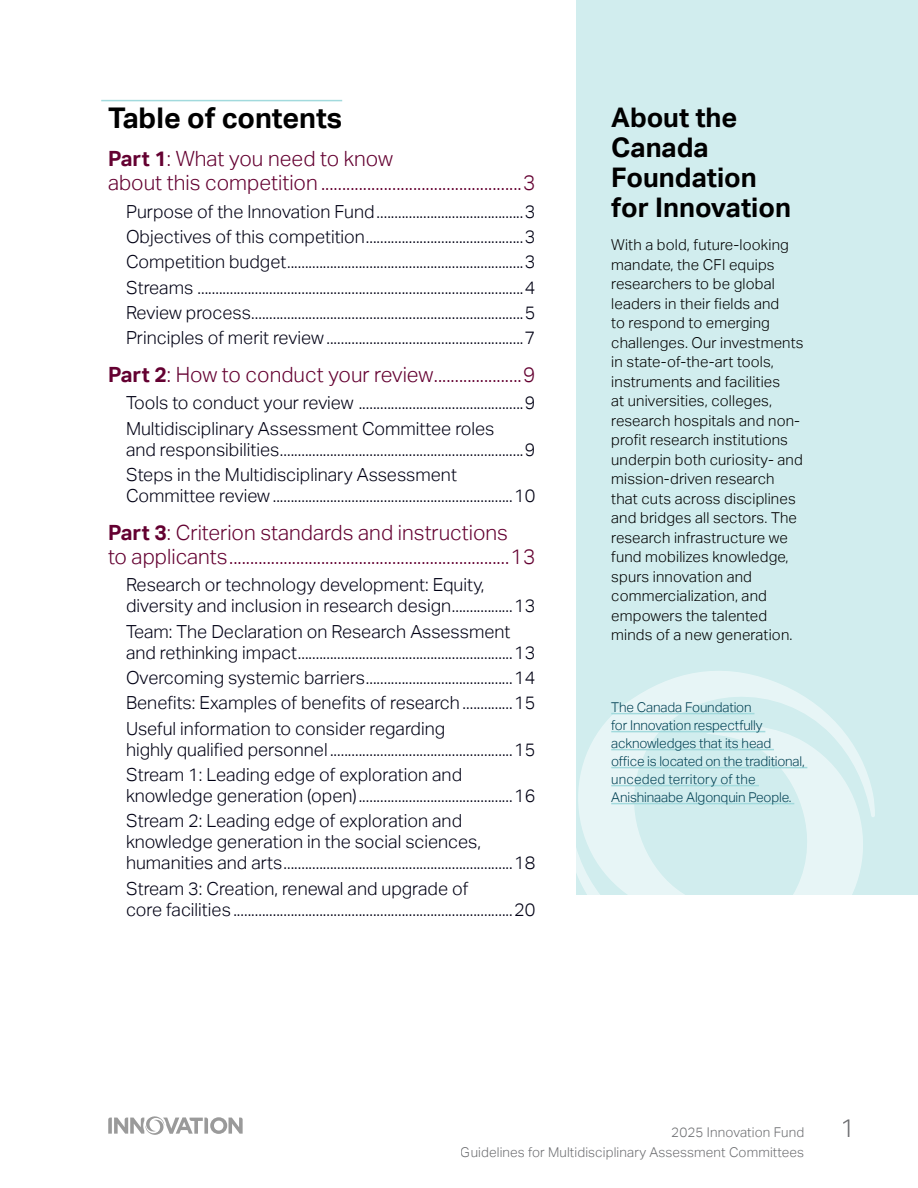
<style>
.page{position:relative;width:918px;height:1188px;background:#fff}
.page>*{position:absolute;margin:0;border:0;box-sizing:border-box;transform-origin:0 0}
.TOC_title{font:700 28.5px "Aktiv Grotesk";color:#000}
.H2_no_Toc{font:700 27px/30px "Aktiv Grotesk";color:#000}
.t1{font:300 25.5px "Aktiv Grotesk";color:#6d6e71}
.t2{font:300 21px/24px "Aktiv Grotesk";color:#640031}
.t3{font:300 18px/21px "Aktiv Grotesk";color:#000014}
.Body{font:300 15px/19.5px "Aktiv Grotesk";letter-spacing:.01em;color:#000}
.Body-2{font:300 13.5px/18px "Aktiv Grotesk";letter-spacing:-.01em;color:#004053}
.t4{font:300 13.5px/19.4px "Aktiv Grotesk";letter-spacing:.01em;color:#6d6e71;text-align:right}
.s1{font-weight:700}
</style>
<div class="page">
<hr style="left:101px;top:100px;width:241px;height:1px;background:#a2dadd">
<div style="left:577px;top:0;width:341px;height:894px;background:#d1edee"></div>
<svg style="left:577px;top:671px;width:298px;height:224px"></svg>
<hr style="left:611px;top:713px;width:143px;height:1px;background:#a2dadd">
<hr style="left:611px;top:731px;width:154px;height:1px;background:#a2dadd">
<hr style="left:611px;top:749px;width:163px;height:1px;background:#a2dadd">
<hr style="left:611px;top:767px;width:196px;height:1px;background:#a2dadd">
<hr style="left:611px;top:785px;width:148px;height:1px;background:#a2dadd">
<hr style="left:611px;top:803px;width:183px;height:1px;background:#a2dadd">
<svg style="left:108px;top:1116px;width:135px;height:19px"></svg>
<p class="TOC_title" style="left:108px;top:102px;width:236px">Table of contents</p>
<p class="t2" style="left:108px;top:147px;width:429px"><span class="s1">Part 1</span>: What you need to know<br>about this competition ................................................3</p>
<p class="t3" style="left:126px;top:201px;width:411px">Purpose of the Innovation Fund.........................................3</p>
<p class="t3" style="left:126px;top:226px;width:411px">Objectives of this competition............................................3</p>
<p class="t3" style="left:126px;top:252px;width:411px">Competition budget..................................................................3</p>
<p class="t3" style="left:126px;top:277px;width:411px">Streams ...........................................................................................4</p>
<p class="t3" style="left:126px;top:302px;width:411px">Review process............................................................................5</p>
<p class="t3" style="left:126px;top:327px;width:411px">Principles of merit review .......................................................7</p>
<p class="t2" style="left:108px;top:362px;width:429px"><span class="s1">Part 2</span>: How to conduct your review.....................9</p>
<p class="t3" style="left:126px;top:393px;width:411px">Tools to conduct your review ..............................................9</p>
<p class="t3" style="left:126px;top:418px;width:411px">Multidisciplinary Assessment Committee roles<br>and responsibilities....................................................................9</p>
<p class="t3" style="left:126px;top:464px;width:411px">Steps in the Multidisciplinary Assessment<br>Committee review ...................................................................10</p>
<p class="t2" style="left:108px;top:520px;width:429px"><span class="s1">Part 3</span>: Criterion standards and instructions<br>to applicants...................................................................13</p>
<p class="t3" style="left:126px;top:575px;width:411px">Research or technology development: Equity, diversity and inclusion in research design.................13</p>
<p class="t3" style="left:126px;top:621px;width:411px">Team: The Declaration on Research Assessment and rethinking impact............................................................13</p>
<p class="t3" style="left:126px;top:667px;width:411px">Overcoming systemic barriers.........................................14</p>
<p class="t3" style="left:126px;top:693px;width:411px">Benefits: Examples of benefits of research ..............15</p>
<p class="t3" style="left:126px;top:718px;width:411px">Useful information to consider regarding<br>highly qualified personnel ...................................................15</p>
<p class="t3" style="left:126px;top:764px;width:411px">Stream 1: Leading edge of exploration and knowledge generation (open)...........................................16</p>
<p class="t3" style="left:126px;top:811px;width:411px">Stream 2: Leading edge of exploration and knowledge generation in the social sciences, humanities and arts................................................................18</p>
<p class="t3" style="left:126px;top:878px;width:411px">Stream 3: Creation, renewal and upgrade of<br>core facilities ..............................................................................20</p>
<p class="H2_no_Toc" style="left:611px;top:103px;width:181px">About the<br>Canada<br>Foundation for Innovation</p>
<p class="Body" style="left:611px;top:235px;width:194px">With a bold, future-looking mandate, the CFI equips researchers to be global leaders in their fields and<br>to respond to emerging challenges. Our investments in state-of-the-art tools, instruments and facilities<br>at universities, colleges, research hospitals and non&shy;profit research institutions underpin both curiosity- and mission-driven research that cuts across disciplines and bridges all sectors. The research infrastructure we fund mobilizes knowledge, spurs innovation and commercialization, and empowers the talented minds of a new generation.</p>
<p class="Body-2" style="left:611px;top:699px;width:195px">The Canada Foundation<br>for Innovation respectfully acknowledges that its head office is located on the traditional, unceded territory of the<br>Anishinaabe Algonquin People.</p>
<p class="t4" style="left:461px;top:1123px;width:345px">2025 Innovation Fund<br>Guidelines for Multidisciplinary Assessment Committees</p>
<h3 class="t1" style="left:841px;top:1113px;width:17px">1</h3>
</div>
